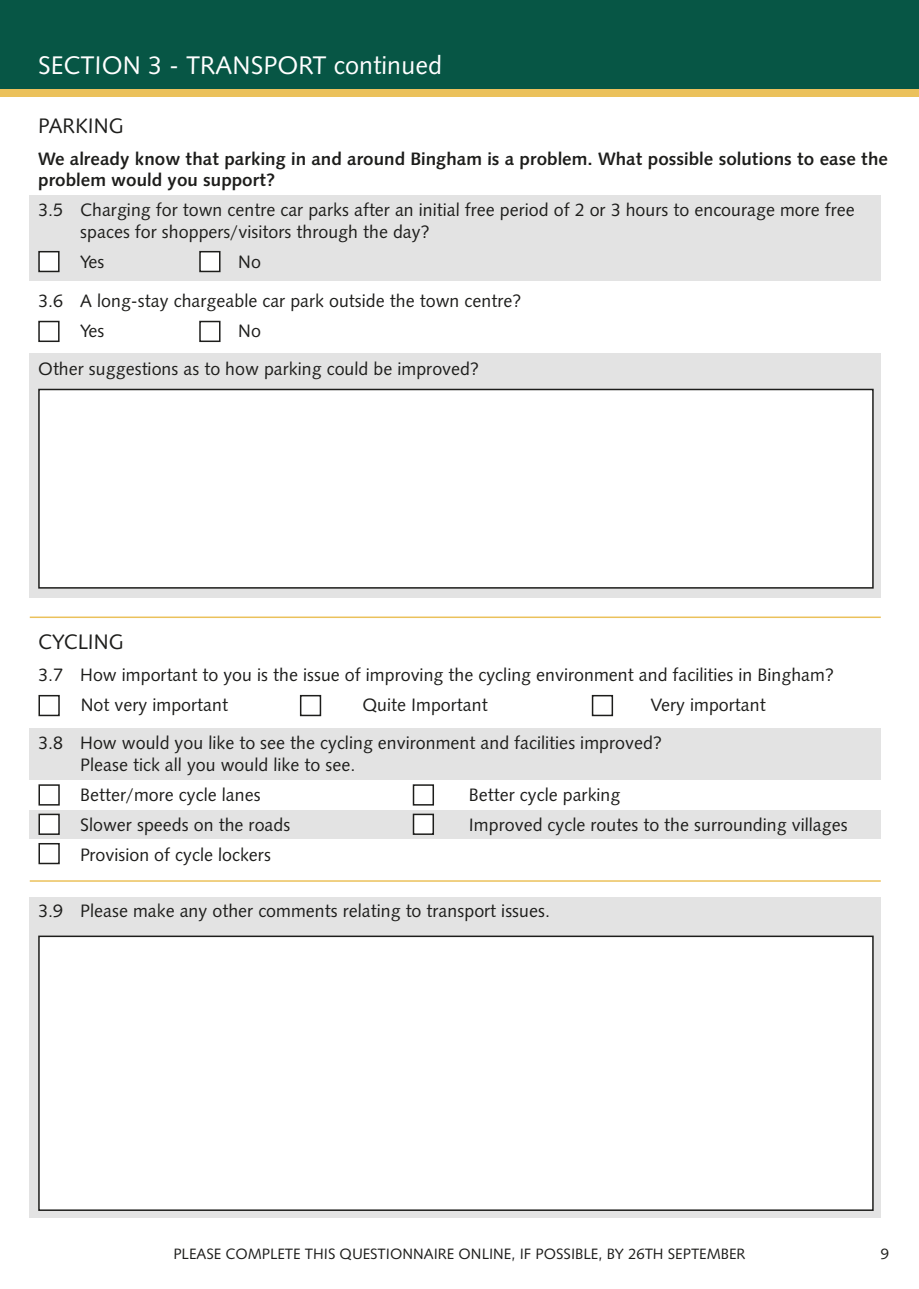
<style>
.page{position:relative;width:919px;height:1289px;background:#fff}
.page>*{position:absolute;margin:0;border:0;box-sizing:border-box;transform-origin:0 0}
.t1{font:25.5px "Humanist 531 BT Roman A";color:#fff}
.t2{font:21px "Humanist 531 BT Roman A";color:#1d1d1b}
.t3{font:18px/38.5px "Humanist 531 BT Roman A";color:#1d1d1b}
.t4{font:18px/21.6px "Humanist 531 BT Bold A";color:#1d1d1b}
.t5{font:15px "Humanist 531 BT Roman A";color:#1d1d1b}
</style>
<div class="page">
<div style="left:30px;top:809px;width:850px;height:29px;background:#e3e3e3"></div>
<div style="left:30px;top:195px;width:850px;height:85px;background:#e3e3e3"></div>
<div style="left:30px;top:728px;width:850px;height:51px;background:#e3e3e3"></div>
<div style="left:30px;top:353px;width:850px;height:244px;background:#e3e3e3"></div>
<div style="left:30px;top:897px;width:850px;height:320px;background:#e3e3e3"></div>
<div style="left:0;top:0;width:918px;height:89px;background:#075645"></div>
<div style="left:0;top:89px;width:918px;height:8px;background:#ebc15b"></div>
<hr style="left:30px;top:616px;width:850px;height:2px;background:#ebc15b">
<div style="left:39px;top:389px;width:833px;height:199px;background:#fff"></div>
<div style="left:38px;top:389px;width:835px;height:199px;border:2px solid #1d1d1b"></div>
<div style="left:39px;top:252px;width:20px;height:19px;background:#fff"></div>
<div style="left:38px;top:251px;width:22px;height:21px;border:2px solid #1d1d1b"></div>
<div style="left:38px;top:321px;width:22px;height:21px;border:2px solid #1d1d1b"></div>
<div style="left:200px;top:252px;width:20px;height:19px;background:#fff"></div>
<div style="left:199px;top:251px;width:21px;height:21px;border:2px solid #1d1d1b"></div>
<div style="left:199px;top:321px;width:21px;height:21px;border:2px solid #1d1d1b"></div>
<hr style="left:30px;top:880px;width:850px;height:1px;background:#ebc15b">
<div style="left:39px;top:936px;width:833px;height:274px;background:#fff"></div>
<div style="left:38px;top:935px;width:835px;height:275px;border:2px solid #1d1d1b"></div>
<div style="left:38px;top:695px;width:22px;height:21px;border:2px solid #1d1d1b"></div>
<div style="left:300px;top:695px;width:21px;height:21px;border:2px solid #1d1d1b"></div>
<div style="left:591px;top:695px;width:22px;height:21px;border:2px solid #1d1d1b"></div>
<div style="left:38px;top:784px;width:22px;height:21px;border:2px solid #1d1d1b"></div>
<div style="left:39px;top:814px;width:20px;height:20px;background:#fff"></div>
<div style="left:38px;top:813px;width:22px;height:22px;border:2px solid #1d1d1b"></div>
<div style="left:38px;top:843px;width:22px;height:21px;border:2px solid #1d1d1b"></div>
<div style="left:412px;top:784px;width:22px;height:21px;border:2px solid #1d1d1b"></div>
<div style="left:413px;top:814px;width:20px;height:20px;background:#fff"></div>
<div style="left:412px;top:813px;width:22px;height:22px;border:2px solid #1d1d1b"></div>
<h1 class="t1" style="left:38px;top:49px;width:405px">SECTION 3 - TRANSPORT continued</h1>
<p class="t2" style="left:38px;top:112px;width:87px">PARKING</p>
<p class="t4" style="left:38px;top:147px;width:851px">We already know that parking in and around Bingham is a problem. What possible solutions to ease the problem would you support?</p>
<p class="t3" style="left:80px;top:199px;width:776px;line-height:21.6px;text-indent:-42px">3.5 Charging for town centre car parks after an initial free period of 2 or 3 hours to encourage more free spaces for shoppers/visitors through the day?</p>
<p class="t3" style="left:80px;top:242px;width:26px">Yes</p>
<p class="t3" style="left:38px;top:242px;width:484px;text-indent:200px">No<br>3.6 A long-stay chargeable car park outside the town centre?</p>
<p class="t3" style="left:80px;top:311px;width:26px">Yes</p>
<p class="t3" style="left:38px;top:311px;width:442px;text-indent:200px">No<br>Other suggestions as to how parking could be improved?</p>
<p class="t2" style="left:38px;top:628px;width:87px">CYCLING</p>
<p class="t3" style="left:81px;top:658px;width:754px;line-height:30.2px;text-indent:-43px">3.7 How important to you is the issue of improving the cycling environment and facilities in Bingham?<br>Not very important</p>
<p class="t3" style="left:38px;top:684px;width:729px;text-indent:612px">Very important<br>3.8 How would you like to see the cycling environment and facilities improved?</p>
<p class="t3" style="left:80px;top:749px;width:276px;line-height:30.2px">Please tick all you would like to see.<br>Better/more cycle lanes</p>
<p class="t3" style="left:362px;top:684px;width:127px">Quite Important</p>
<p class="t3" style="left:469px;top:775px;width:153px">Better cycle parking</p>
<p class="t3" style="left:80px;top:805px;width:212px">Slower speeds on the roads</p>
<p class="t3" style="left:469px;top:805px;width:380px">Improved cycle routes to the surrounding villages</p>
<p class="t3" style="left:80px;top:835px;width:192px">Provision of cycle lockers</p>
<p class="t3" style="left:38px;top:890px;width:513px">3.9 Please make any other comments relating to transport issues.</p>
<p class="t5" style="left:173px;top:1244px;width:573px">PLEASE COMPLETE THIS QUESTIONNAIRE ONLINE, IF POSSIBLE, BY 26TH SEPTEMBER</p>
<p class="t5" style="left:880px;top:1244px;width:10px">9</p>
</div>
